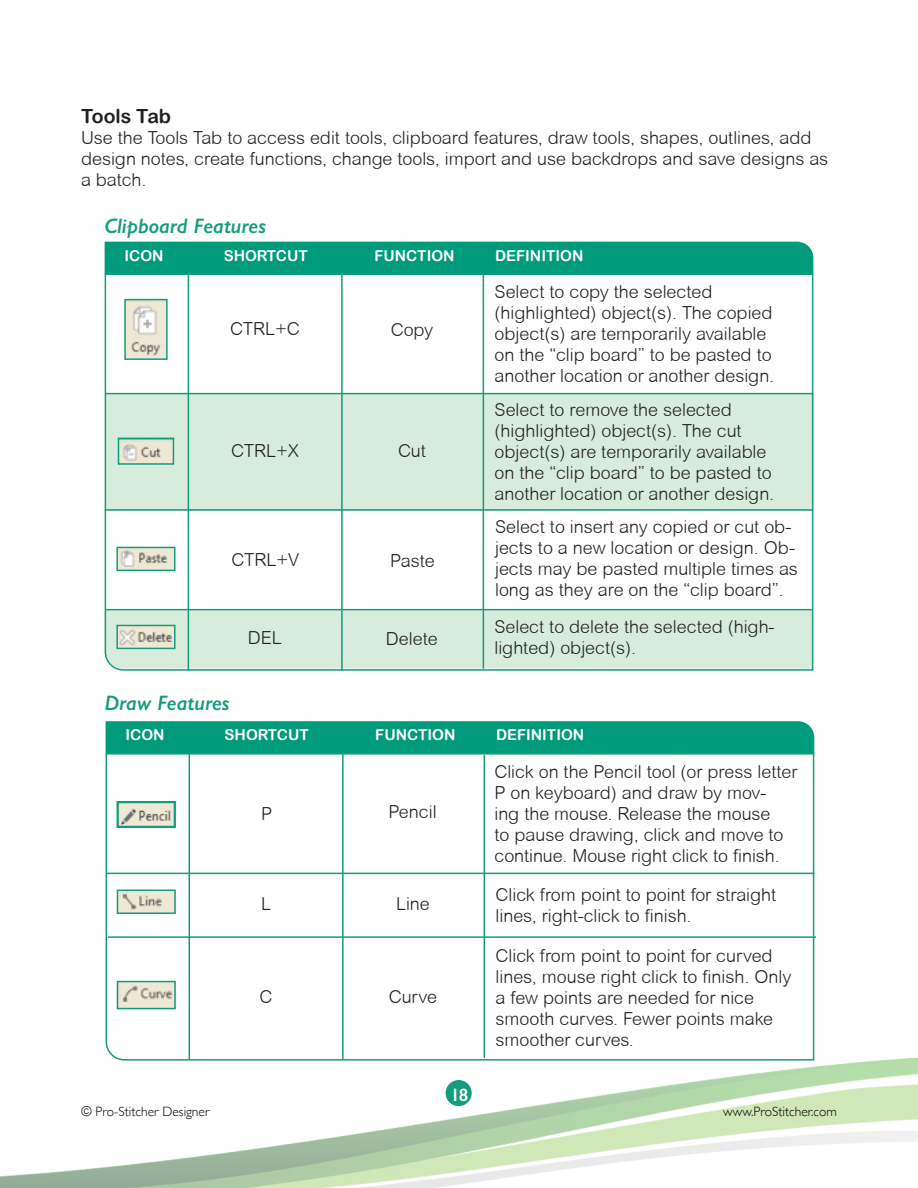
<style>
.page{position:relative;width:918px;height:1188px;background:#fff}
.page>*{position:absolute;margin:0;border:0;box-sizing:border-box;transform-origin:0 0}
.t1{font:italic 600 21px "Gill Sans";color:#159c7c}
.t2{font:19.5px "Arial Rounded MT Bold";letter-spacing:-.005em;color:#231f20}
.t3{font:300 18px/21px "Arial Rounded MT";color:#231f20}
.t4{font:600 18px "Gill Sans";color:#fff}
.t5{font:15px "Arial Rounded MT Bold";color:#fff}
.t6{font:300 13.5px "Gill Sans";color:#000}
</style>
<div class="page">
<div style="left:105px;top:242px;width:708px;height:31px;background:#009b7a"></div>
<svg style="left:104px;top:273px;width:710px;height:398px"></svg>
<hr style="left:188px;top:274px;width:1px;height:397px;background:#159c7c">
<hr style="left:341px;top:274px;width:2px;height:397px;background:#159c7c">
<hr style="left:483px;top:274px;width:1px;height:395px;background:#159c7c">
<hr style="left:105px;top:509px;width:708px;height:2px;background:#159c7c">
<img style="left:127px;top:302px;width:38px;height:55px">
<div style="left:124px;top:299px;width:44px;height:61px;border:2px solid #159c7c"></div>
<img style="left:121px;top:441px;width:50px;height:21px">
<div style="left:118px;top:438px;width:56px;height:27px;border:2px solid #159c7c"></div>
<img style="left:119px;top:550px;width:54px;height:18px">
<div style="left:116px;top:547px;width:60px;height:24px;border:2px solid #159c7c"></div>
<img style="left:119px;top:628px;width:54px;height:18px">
<div style="left:116px;top:625px;width:60px;height:24px;border:2px solid #159c7c"></div>
<img style="left:0;top:1057px;width:918px;height:131px">
<div style="left:446px;top:1080px;width:26px;height:26px;background:#159c7c;border-radius:50%"></div>
<div style="left:106px;top:721px;width:708px;height:31px;background:#009b7a"></div>
<svg style="left:105px;top:752px;width:710px;height:309px"></svg>
<hr style="left:189px;top:753px;width:1px;height:306px;background:#159c7c">
<hr style="left:342px;top:753px;width:2px;height:306px;background:#159c7c">
<hr style="left:484px;top:755px;width:1px;height:303px;background:#159c7c">
<img style="left:120px;top:893px;width:53px;height:18px">
<div style="left:117px;top:890px;width:59px;height:24px;border:2px solid #159c7c"></div>
<img style="left:120px;top:984px;width:53px;height:22px">
<div style="left:117px;top:981px;width:59px;height:28px;border:2px solid #159c7c"></div>
<img style="left:120px;top:804px;width:53px;height:21px">
<div style="left:117px;top:801px;width:59px;height:27px;border:2px solid #159c7c"></div>
<hr style="left:108px;top:936px;width:708px;height:2px;background:#159c7c">
<p class="t2" style="left:81px;top:105px;width:91px">Tools Tab</p>
<p class="t3" style="left:81px;top:127px;width:749px">Use the Tools Tab to access edit tools, clipboard features, draw tools, shapes, outlines, add design notes, create functions, change tools, import and use backdrops and save designs as a batch.</p>
<p class="t1" style="left:104px;top:213px;width:163px">Clipboard Features</p>
<p class="t5" style="left:125px;top:247px;width:41px">ICON</p>
<p class="t5" style="left:224px;top:247px;width:86px">SHORTCUT</p>
<p class="t5" style="left:374px;top:247px;width:82px">FUNCTION</p>
<p class="t5" style="left:495px;top:247px;width:90px">DEFINITION</p>
<p class="t3" style="left:495px;top:281px;width:219px">Select to copy the selected</p>
<p class="t3" style="left:495px;top:302px;width:280px">(highlighted) object(s). The copied</p>
<p class="t3" style="left:495px;top:323px;width:273px">object(s) are temporarily available</p>
<p class="t3" style="left:495px;top:344px;width:279px">on the “clip board” to be pasted to</p>
<p class="t3" style="left:495px;top:365px;width:281px">another location or another design.</p>
<p class="t3" style="left:230px;top:318px;width:71px">CTRL+C</p>
<p class="t3" style="left:391px;top:319px;width:44px">Copy</p>
<p class="t3" style="left:231px;top:440px;width:69px">CTRL+X</p>
<p class="t3" style="left:398px;top:440px;width:29px">Cut</p>
<p class="t3" style="left:232px;top:550px;width:69px">CTRL+V</p>
<p class="t3" style="left:390px;top:550px;width:46px">Paste</p>
<p class="t3" style="left:248px;top:627px;width:35px">DEL</p>
<p class="t3" style="left:386px;top:628px;width:53px">Delete</p>
<p class="t3" style="left:495px;top:399px;width:239px">Select to remove the selected</p>
<p class="t3" style="left:495px;top:420px;width:249px">(highlighted) object(s). The cut</p>
<p class="t3" style="left:495px;top:441px;width:273px">object(s) are temporarily available</p>
<p class="t3" style="left:495px;top:462px;width:279px">on the “clip board” to be pasted to</p>
<p class="t3" style="left:495px;top:483px;width:281px">another location or another design.</p>
<p class="t3" style="left:495px;top:516px;width:304px">Select to insert any copied or cut ob&shy;jects to a new location or design. Ob&shy;jects may be pasted multiple times as long as they are on the “clip board”.</p>
<p class="t3" style="left:494px;top:616px;width:282px">Select to delete the selected (high&shy;lighted) object(s).</p>
<p class="t1" style="left:104px;top:690px;width:127px">Draw Features</p>
<p class="t5" style="left:126px;top:726px;width:41px">ICON</p>
<p class="t5" style="left:225px;top:726px;width:86px">SHORTCUT</p>
<p class="t5" style="left:375px;top:726px;width:82px">FUNCTION</p>
<p class="t5" style="left:496px;top:726px;width:90px">DEFINITION</p>
<p class="t3" style="left:261px;top:803px;width:13px">P</p>
<p class="t3" style="left:388px;top:801px;width:50px">Pencil</p>
<p class="t3" style="left:261px;top:893px;width:11px">L</p>
<p class="t3" style="left:396px;top:893px;width:35px">Line</p>
<p class="t3" style="left:260px;top:986px;width:14px">C</p>
<p class="t3" style="left:389px;top:986px;width:50px">Curve</p>
<p class="t4" style="left:450px;top:1084px;width:19px">18</p>
<p class="t3" style="left:494px;top:761px;width:304px">Click on the Pencil tool (or press letter P on keyboard) and draw by mov-<br>ing the mouse. Release the mouse<br>to pause drawing, click and move to continue. Mouse right click to finish.</p>
<p class="t3" style="left:496px;top:884px;width:282px">Click from point to point for straight lines, right-click to finish.</p>
<p class="t3" style="left:496px;top:945px;width:297px">Click from point to point for curved lines, mouse right click to finish. Only a few points are needed for nice smooth curves. Fewer points make smoother curves.</p>
<p class="t6" style="left:81px;top:1101px;width:130px">© Pro-Stitcher Designer</p>
<p class="t6" style="left:723px;top:1101px;width:115px">www.ProStitcher.com</p>
</div>
